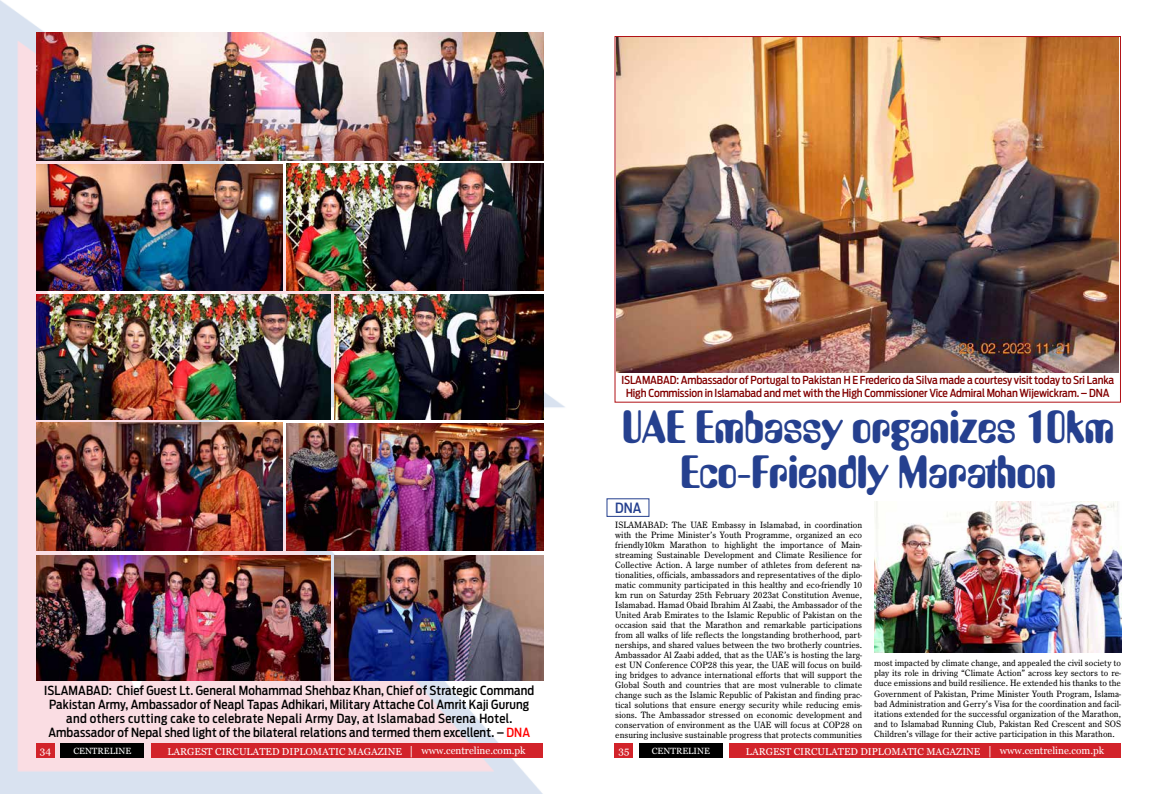
<style>
.page{position:relative;width:1157px;height:794px;background:#fff}
.page>*{position:absolute;margin:0;border:0;box-sizing:border-box;transform-origin:0 0}
.t1{font:45px/45px "Amelia BT";color:#25408f;text-align:center}
.t2{font:500 14px "Antenna Cond";color:#25408f}
.t3{font:500 12.5px/14px "Antenna Cond";letter-spacing:.01em;color:#000;text-align:center}
.t4{font:500 11px/13.2px "Antenna Cond";letter-spacing:-.01em;color:#820000;text-align:center}
.t5{font:10px "Georgia";color:#fff}
.t6{font:9.5px/10px "Century Old Sty TEE";color:#000;text-align:justify}
.t7{font:9px "Georgia";color:#fff}
.s1{color:#f00}
.s2{font-size:12px}
</style>
<div class="page">
<img style="left:0;top:0;width:565px;height:794px">
<div style="left:614px;top:743px;width:19px;height:15px;background:#d2232a"></div>
<div style="left:729px;top:743px;width:392px;height:15px;background:#d2232a"></div>
<div style="left:639px;top:743px;width:83px;height:15px;background:#000"></div>
<img style="left:875px;top:501px;width:246px;height:151px">
<img style="left:616px;top:38px;width:502px;height:335px">
<div style="left:606px;top:498px;width:43px;height:19px;border:1px solid #25408f"></div>
<div style="left:36px;top:743px;width:19px;height:15px;background:#d2232a"></div>
<div style="left:151px;top:743px;width:391px;height:15px;background:#d2232a"></div>
<div style="left:61px;top:743px;width:83px;height:15px;background:#000"></div>
<img style="left:335px;top:294px;width:208px;height:125px">
<img style="left:335px;top:555px;width:208px;height:125px">
<img style="left:36px;top:164px;width:246px;height:127px">
<img style="left:36px;top:422px;width:246px;height:128px">
<img style="left:286px;top:164px;width:257px;height:127px">
<img style="left:286px;top:423px;width:257px;height:127px">
<img style="left:36px;top:294px;width:295px;height:125px">
<img style="left:36px;top:32px;width:507px;height:129px">
<img style="left:36px;top:555px;width:295px;height:125px">
<p class="t3" style="left:44px;top:683px;width:492px">ISLAMABAD: Chief Guest Lt. General Mohammad Shehbaz Khan, Chief of Strategic Command Pakistan Army, Ambassador of Neapl Tapas Adhikari, Military Attache Col Amrit Kaji Gurung and others cutting cake to celebrate Nepali Army Day, at Islamabad Serena Hotel.<br>Ambassador of Nepal shed light of the bilateral relations and termed them excellent. – <span class="s1">DNA</span></p>
<p class="t5" style="left:40px;top:744px;width:13px">34</p>
<p class="t7" style="left:73px;top:746px;width:13px">Centreline</p>
<p class="t5" style="left:167px;top:745px;width:360px">LARGEST CIRCULATED DIPLOMATIC MAGAZINE <span class="s2">|</span> www.centreline.com.pk</p>
<p class="t4" style="left:621px;top:373px;width:494px">ISLAMABAD: Ambassador of Portugal to Pakistan H E Frederico da Silva made a courtesy visit today to Sri Lanka<br>High Commission in Islamabad and met with the High Commissioner Vice Admiral Mohan Wijewickram. – DNA</p>
<h1 class="t1" style="left:622px;top:404px;width:493px">UAE Embassy organizes 10km<br>Eco-Friendly Marathon</h1>
<h2 class="t2" style="left:615px;top:499px;width:28px">DNA</h2>
<p class="t6" style="left:615px;top:520px;width:248px">ISLAMABAD: The UAE Embassy in Islamabad, in coordination with the Prime Minister’s Youth Programme, organized an eco friendly10km Marathon to highlight the importance of Main&shy;streaming Sustainable Development and Climate Resilience for Collective Action. A large number of athletes from deferent na&shy;tionalities, officials, ambassadors and representatives of the diplo&shy;matic community participated in this healthy and eco-friendly 10 km run on Saturday 25th February 2023at Constitution Avenue, Islamabad. Hamad Obaid Ibrahim Al Zaabi, the Ambassador of the United Arab Emirates to the Islamic Republic of Pakistan on the occasion said that the Marathon and remarkable participations from all walks of life reflects the longstanding brotherhood, part&shy;nerships, and shared values between the two brotherly countries.<br>Ambassador Al Zaabi added, that as the UAE’s is hosting the larg&shy;est UN Conference COP28 this year, the UAE will focus on build&shy;ing bridges to advance international efforts that will support the Global South and countries that are most vulnerable to climate change such as the Islamic Republic of Pakistan and finding prac&shy;tical solutions that ensure energy security while reducing emis&shy;sions. The Ambassador stressed on economic development and conservation of environment as the UAE will focus at COP28 on ensuring inclusive sustainable progress that protects communities</p>
<p class="t6" style="left:874px;top:658px;width:248px">most impacted by climate change, and appealed the civil society to play its role in driving “Climate Action” across key sectors to re&shy;duce emissions and build resilience. He extended his thanks to the Government of Pakistan, Prime Minister Youth Program, Islama&shy;bad Administration and Gerry’s Visa for the coordination and facil&shy;itations extended for the successful organization of the Marathon, and to Islamabad Running Club, Pakistan Red Crescent and SOS Children’s village for their active participation in this Marathon.</p>
<p class="t5" style="left:618px;top:744px;width:12px">35</p>
<p class="t7" style="left:652px;top:746px;width:13px">Centreline</p>
<p class="t5" style="left:746px;top:745px;width:360px">LARGEST CIRCULATED DIPLOMATIC MAGAZINE <span class="s2">|</span> www.centreline.com.pk</p>
</div>
